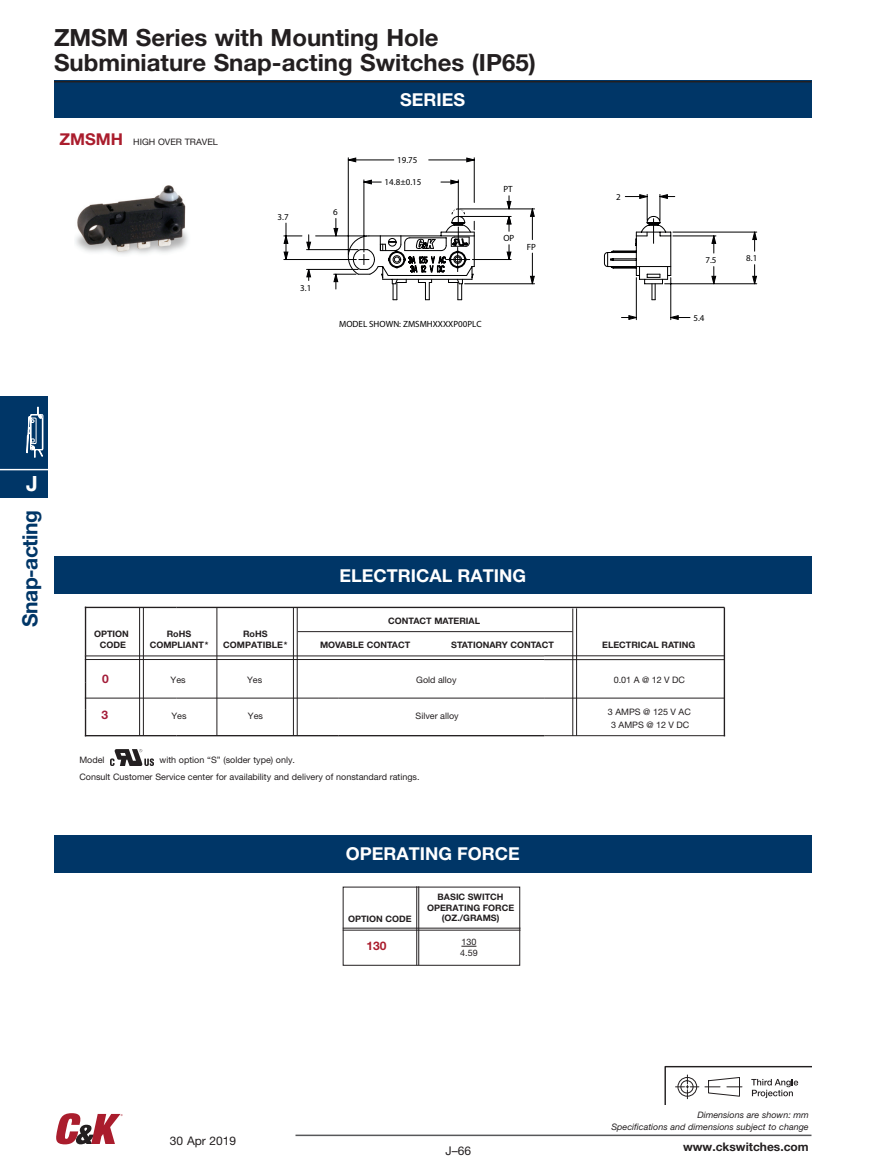
<style>
.page{position:relative;width:891px;height:1175px;background:#fff}
.page>*{position:absolute;margin:0;border:0;box-sizing:border-box;transform-origin:0 0}
.t1{font:700 23.7px/25.2px "Helvetica Neue LT Std";color:#231f20}
.t2{font:700 21px "Helvetica Neue";letter-spacing:-.025em;color:#003667}
.t3{font:700 21px "Helvetica Neue";color:#fff}
.t4{font:700 17.85px "Helvetica Neue LT Std";color:#fff}
.t5{font:12px "Helvetica Neue LT Std";color:#231f20}
.t6{font:700 11.85px "Helvetica Neue LT Std";color:#231f20}
.t7{font:11.85px "Helvetica Neue LT Std";color:#231f20}
.t8{font:700 11.85px "Helvetica Neue LT Std";color:#aa1d2d}
.t9{font:700 11.85px "Helvetica Neue LT Std";color:#a31c38}
.t10{font:9px "Helvetica Neue";color:#000001}
.t11{font:8.85px/16.4px "Helvetica Neue LT Std";color:#231f20}
.t12{font:700 8.85px/10.6px "Helvetica Neue LT Std";color:#231f20;text-align:center}
.t13{font:italic 8.85px/11.9px "Helvetica Neue LT Std";color:#231f20;text-align:right}
.s1{font-weight:700;font-size:16.35px;color:#aa1d2d}
</style>
<div class="page">
<div style="left:0;top:395px;width:47px;height:102px;background:#003667"></div>
<hr style="left:0;top:469px;width:47px;height:1px;background:#fff">
<svg style="left:26px;top:406px;width:18px;height:52px"></svg>
<hr style="left:296px;top:1134px;width:516px;height:2px;background:#57585a">
<svg style="left:56px;top:1113px;width:67px;height:31px"></svg>
<svg style="left:664px;top:1065px;width:148px;height:39px"></svg>
<svg style="left:283px;top:157px;width:475px;height:163px"></svg>
<svg style="left:347px;top:194px;width:325px;height:106px"></svg>
<div style="left:54px;top:81px;width:758px;height:37px;background:#003667"></div>
<div style="left:54px;top:835px;width:758px;height:37px;background:#003667"></div>
<div style="left:54px;top:556px;width:758px;height:37px;background:#003667"></div>
<hr style="left:54px;top:81px;width:758px;height:1px;background:#231f20">
<hr style="left:85px;top:606px;width:92px;height:2px;background:#231f20">
<hr style="left:177px;top:606px;width:367px;height:2px;background:#231f20">
<hr style="left:544px;top:606px;width:180px;height:2px;background:#231f20">
<hr style="left:298px;top:631px;width:275px;height:1px;background:#231f20">
<hr style="left:85px;top:655px;width:92px;height:1px;background:#231f20">
<hr style="left:85px;top:659px;width:92px;height:1px;background:#231f20">
<hr style="left:177px;top:655px;width:162px;height:1px;background:#231f20">
<hr style="left:177px;top:659px;width:162px;height:1px;background:#231f20">
<hr style="left:339px;top:655px;width:205px;height:1px;background:#231f20">
<hr style="left:339px;top:659px;width:205px;height:1px;background:#231f20">
<hr style="left:544px;top:655px;width:180px;height:1px;background:#231f20">
<hr style="left:544px;top:659px;width:181px;height:1px;background:#231f20">
<svg style="left:85px;top:606px;width:1px;height:129px"></svg>
<hr style="left:85px;top:697px;width:92px;height:1px;background:#231f20">
<hr style="left:85px;top:735px;width:92px;height:1px;background:#231f20">
<hr style="left:177px;top:697px;width:162px;height:1px;background:#231f20">
<hr style="left:177px;top:735px;width:162px;height:1px;background:#231f20">
<hr style="left:339px;top:697px;width:205px;height:1px;background:#231f20">
<hr style="left:339px;top:735px;width:205px;height:1px;background:#231f20">
<hr style="left:724px;top:607px;width:1px;height:129px;background:#231f20">
<hr style="left:544px;top:698px;width:181px;height:1px;background:#231f20">
<hr style="left:544px;top:735px;width:181px;height:1px;background:#231f20">
<hr style="left:143px;top:607px;width:1px;height:128px;background:#231f20">
<hr style="left:139px;top:608px;width:1px;height:127px;background:#231f20">
<hr style="left:576px;top:608px;width:1px;height:127px;background:#231f20">
<hr style="left:572px;top:608px;width:1px;height:128px;background:#231f20">
<hr style="left:297px;top:608px;width:1px;height:127px;background:#231f20">
<hr style="left:293px;top:608px;width:1px;height:127px;background:#231f20">
<hr style="left:217px;top:607px;width:1px;height:128px;background:#231f20">
<hr style="left:418px;top:886px;width:1px;height:79px;background:#231f20">
<hr style="left:416px;top:886px;width:1px;height:79px;background:#231f20">
<hr style="left:343px;top:927px;width:178px;height:1px;background:#231f20">
<hr style="left:343px;top:929px;width:178px;height:1px;background:#231f20">
<svg style="left:461px;top:946px;width:15px;height:1px"></svg>
<img style="left:75px;top:185px;width:113px;height:70px">
<img style="left:110px;top:749px;width:43px;height:17px">
<h1 class="t1" style="left:54px;top:24px;width:483px">ZMSM Series with Mounting Hole<br>Subminiature Snap-acting Switches (IP65)</h1>
<h3 class="t4" style="left:400px;top:88px;width:66px">SERIES</h3>
<p class="t11" style="left:60px;top:134px;width:160px"><span class="s1">ZMSMH</span> HIGH OVER TRAVEL</p>
<p class="t10" style="left:278px;top:211px;width:13px">3.7</p>
<p class="t10" style="left:300px;top:282px;width:13px">3.1</p>
<p class="t10" style="left:333px;top:206px;width:6px">6</p>
<p class="t10" style="left:397px;top:155px;width:22px">19.75</p>
<p class="t10" style="left:385px;top:177px;width:38px">14.8±0.15</p>
<p class="t10" style="left:503px;top:184px;width:11px">PT</p>
<p class="t10" style="left:503px;top:233px;width:12px">OP</p>
<p class="t10" style="left:527px;top:241px;width:11px">FP</p>
<p class="t10" style="left:339px;top:318px;width:144px">MODEL SHOWN: ZMSMHXXXXP00PLC</p>
<p class="t10" style="left:616px;top:191px;width:6px">2</p>
<p class="t10" style="left:705px;top:255px;width:13px">7.5</p>
<p class="t10" style="left:746px;top:253px;width:13px">8.1</p>
<p class="t10" style="left:693px;top:312px;width:13px">5.4</p>
<h2 class="t3" style="left:26px;top:471px;width:13px">J</h2>
<h2 class="t2" style="left:17px;top:626px;width:118px;rotate:-90deg">Snap-acting</h2>
<h3 class="t4" style="left:339px;top:564px;width:188px">ELECTRICAL RATING</h3>
<p class="t12" style="left:388px;top:615px;width:93px">CONTACT MATERIAL</p>
<p class="t12" style="left:150px;top:628px;width:60px">RoHS<br>COMPLIANT*</p>
<p class="t12" style="left:223px;top:628px;width:66px">RoHS<br>COMPATIBLE*</p>
<p class="t11" style="left:171px;top:671px;width:17px">Yes</p>
<p class="t11" style="left:247px;top:671px;width:17px">Yes</p>
<p class="t11" style="left:171px;top:707px;width:17px">Yes</p>
<p class="t11" style="left:248px;top:707px;width:17px">Yes</p>
<p class="t12" style="left:94px;top:628px;width:36px">OPTION<br>CODE</p>
<p class="t12" style="left:320px;top:639px;width:92px">MOVABLE CONTACT</p>
<p class="t12" style="left:451px;top:639px;width:104px">STATIONARY CONTACT</p>
<p class="t12" style="left:602px;top:639px;width:95px">ELECTRICAL RATING</p>
<h3 class="t9" style="left:102px;top:671px;width:8px">0</h3>
<p class="t11" style="left:614px;top:671px;width:73px">0.01 A @ 12 V DC</p>
<h3 class="t9" style="left:102px;top:707px;width:8px">3</h3>
<p class="t11" style="left:416px;top:707px;width:45px">Silver alloy</p>
<p class="t11" style="left:416px;top:671px;width:42px">Gold alloy</p>
<p class="t11" style="left:608px;top:704px;width:84px">3 AMPS @ 125 V AC</p>
<p class="t11" style="left:611px;top:716px;width:80px">3 AMPS @ 12 V DC</p>
<p class="t11" style="left:79px;top:752px;width:342px;text-indent:80px">with option “S” (solder type) only.<br>Consult Customer Service center for availability and delivery of nonstandard ratings.</p>
<p class="t11" style="left:79px;top:752px;width:27px">Model</p>
<h3 class="t4" style="left:346px;top:843px;width:175px">OPERATING FORCE</h3>
<p class="t12" style="left:427px;top:892px;width:89px">BASIC SWITCH<br>OPERATING FORCE</p>
<p class="t12" style="left:348px;top:913px;width:65px">OPTION CODE</p>
<p class="t12" style="left:442px;top:912px;width:59px">(OZ./GRAMS)</p>
<h3 class="t8" style="left:366px;top:938px;width:22px">130</h3>
<p class="t11" style="left:460px;top:936px;width:19px;line-height:10.4px">130<br>4.59</p>
<h3 class="t7" style="left:170px;top:1133px;width:68px">30 Apr 2019</h3>
<h3 class="t5" style="left:445px;top:1143px;width:27px">J–66</h3>
<p class="t13" style="left:611px;top:1108px;width:199px">Dimensions are shown: mm<br>Specifications and dimensions subject to change</p>
<h3 class="t6" style="left:683px;top:1139px;width:127px">www.ckswitches.com</h3>
</div>
